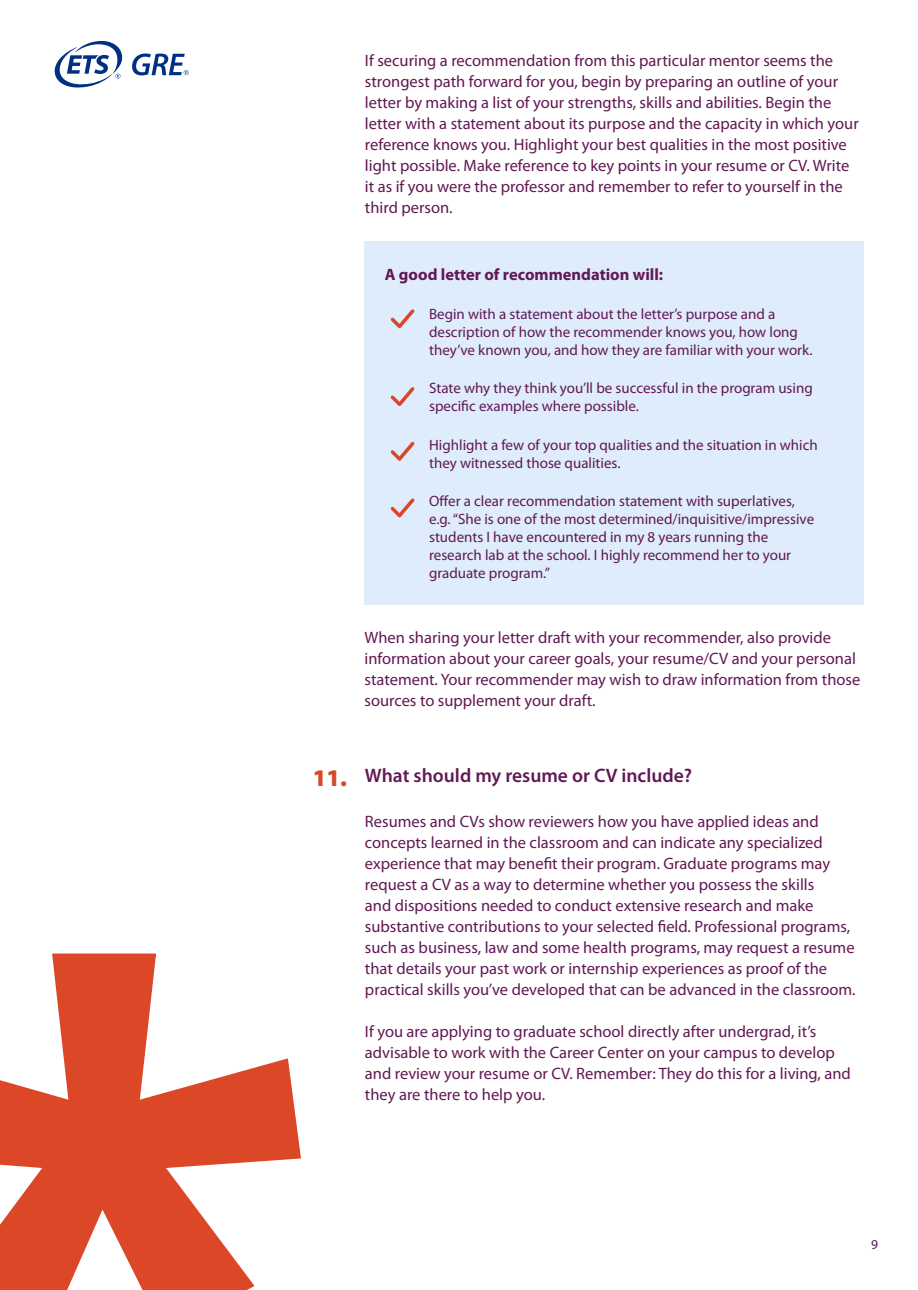
<style>
.page{position:relative;width:918px;height:1290px;background:#fff}
.page>*{position:absolute;margin:0;border:0;box-sizing:border-box;transform-origin:0 0}
.Question{font:900 24px "Myriad Pro";color:#d94726}
.Question-2{font:600 19.5px "Myriad Pro";color:#621854}
.Body_copy{font:16.5px/21px "Myriad Pro";color:#621854}
.Body_copy-2{font:700 16.5px "Myriad Pro";color:#621854}
.Bullets{font:15px/18px "Myriad Pro";color:#621854}
.t1{font:13.5px "Myriad Pro";color:#630f54}
</style>
<div class="page">
<div style="left:364px;top:242px;width:500px;height:362px;background:#deecfc"></div>
<svg style="left:391px;top:309px;width:24px;height:19px"></svg>
<svg style="left:391px;top:387px;width:24px;height:19px"></svg>
<svg style="left:391px;top:442px;width:24px;height:19px"></svg>
<svg style="left:391px;top:498px;width:24px;height:19px"></svg>
<svg style="left:54px;top:40px;width:69px;height:48px"></svg>
<svg style="left:132px;top:53px;width:57px;height:22px"></svg>
<svg style="left:0;top:953px;width:301px;height:336px;fill:#db4727"></svg>
<p class="Body_copy" style="left:365px;top:50px;width:495px">If securing a recommendation from this particular mentor seems the strongest path forward for you, begin by preparing an outline of your letter by making a list of your strengths, skills and abilities. Begin the letter with a statement about its purpose and the capacity in which your reference knows you. Highlight your best qualities in the most positive light possible. Make reference to key points in your resume or CV. Write it as if you were the professor and remember to refer to yourself in the third person.</p>
<p class="Body_copy-2" style="left:385px;top:263px;width:280px">A good letter of recommendation will:</p>
<p class="Bullets" style="left:429px;top:305px;width:385px">Begin with a statement about the letter’s purpose and a description of how the recommender knows you, how long they’ve known you, and how they are familiar with your work.</p>
<p class="Bullets" style="left:429px;top:379px;width:385px">State why they think you’ll be successful in the program using specific examples where possible.</p>
<p class="Bullets" style="left:429px;top:435px;width:390px">Highlight a few of your top qualities and the situation in which they witnessed those qualities.</p>
<p class="Bullets" style="left:429px;top:491px;width:387px">Offer a clear recommendation statement with superlatives, e.g. “She is one of the most determined/inquisitive/impressive students I have encountered in my 8 years running the research lab at the school. I highly recommend her to your graduate program.”</p>
<p class="Body_copy" style="left:364px;top:627px;width:497px">When sharing your letter draft with your recommender, also provide information about your career goals, your resume/CV and your personal statement. Your recommender may wish to draw information from those sources to supplement your draft.</p>
<h2 class="Question" style="left:313px;top:761px;width:36px">11.</h2>
<h2 class="Question-2" style="left:365px;top:763px;width:329px">What should my resume or CV include?</h2>
<p class="Body_copy" style="left:365px;top:810px;width:492px">Resumes and CVs show reviewers how you have applied ideas and concepts learned in the classroom and can indicate any specialized experience that may benefit their program. Graduate programs may request a CV as a way to determine whether you possess the skills<br>and dispositions needed to conduct extensive research and make substantive contributions to your selected field. Professional programs, such as business, law and some health programs, may request a resume that details your past work or internship experiences as proof of the practical skills you’ve developed that can be advanced in the classroom.</p>
<p class="Body_copy" style="left:365px;top:1020px;width:487px">If you are applying to graduate school directly after undergrad, it’s advisable to work with the Career Center on your campus to develop and review your resume or CV. Remember: They do this for a living, and they are there to help you.</p>
<p class="t1" style="left:871px;top:1236px;width:8px">9</p>
</div>
